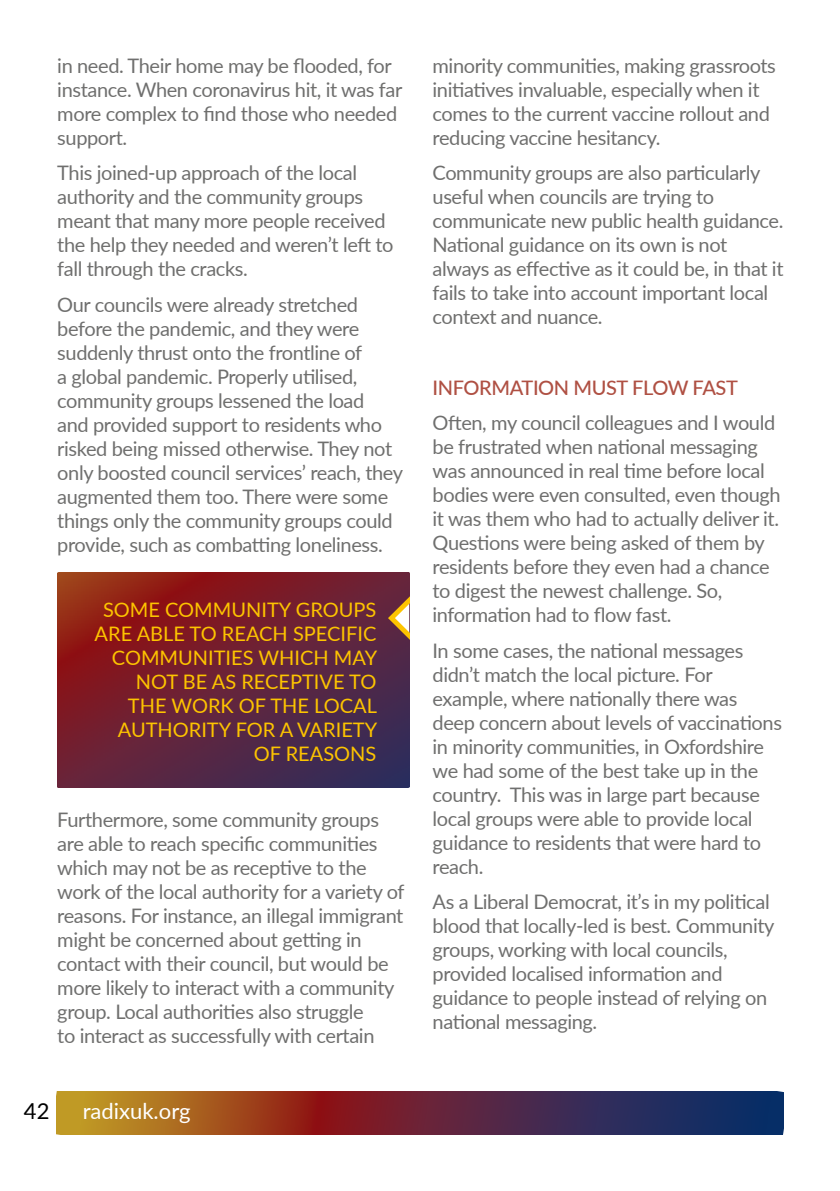
<style>
.page{position:relative;width:840px;height:1191px;background:#fff}
.page>*{position:absolute;margin:0;border:0;box-sizing:border-box;transform-origin:0 0}
.t1{font:22px "Lato";color:#fff}
.t2{font:22px "Lato";color:#000}
.t3{font:20px/24px "Lato";letter-spacing:-.02em;color:#6f6f6e}
.t4{font:20px/24px "Lato";color:#fdc400;text-align:right}
.t5{font:500 20px "Lato";letter-spacing:-.02em;color:#af5043}
</style>
<div class="page">
<img style="left:57px;top:1092px;width:725px;height:42px">
<img style="left:57px;top:573px;width:352px;height:214px">
<svg style="left:384px;top:589px;width:25px;height:57px"></svg>
<p class="t3" style="left:57px;top:53px;width:346px">in need. Their home may be flooded, for instance. When coronavirus hit, it was far more complex to find those who needed support.</p>
<p class="t3" style="left:57px;top:162px;width:337px">This joined-up approach of the local authority and the community groups meant that many more people received the help they needed and weren’t left to fall through the cracks.</p>
<p class="t3" style="left:57px;top:294px;width:347px">Our councils were already stretched before the pandemic, and they were suddenly thrust onto the frontline of<br>a global pandemic. Properly utilised, community groups lessened the load<br>and provided support to residents who risked being missed otherwise. They not only boosted council services’ reach, they augmented them too. There were some things only the community groups could provide, such as combatting loneliness.</p>
<p class="t4" style="left:95px;top:599px;width:284px">SOME COMMUNITY GROUPS<br>ARE ABLE TO REACH SPECIFIC<br>COMMUNITIES WHICH MAY<br>NOT BE AS RECEPTIVE TO<br>THE WORK OF THE LOCAL<br>AUTHORITY FOR A VARIETY<br>OF REASONS</p>
<p class="t3" style="left:57px;top:807px;width:348px">Furthermore, some community groups are able to reach specific communities which may not be as receptive to the work of the local authority for a variety of reasons. For instance, an illegal immigrant might be concerned about getting in contact with their council, but would be more likely to interact with a community group. Local authorities also struggle<br>to interact as successfully with certain</p>
<p class="t2" style="left:24px;top:1102px;width:27px">42</p>
<p class="t1" style="left:83px;top:1103px;width:109px">radixuk.org</p>
<p class="t3" style="left:432px;top:53px;width:345px">minority communities, making grassroots initiatives invaluable, especially when it comes to the current vaccine rollout and reducing vaccine hesitancy.</p>
<p class="t3" style="left:432px;top:160px;width:352px">Community groups are also particularly useful when councils are trying to communicate new public health guidance.<br>National guidance on its own is not always as effective as it could be, in that it fails to take into account important local context and nuance.</p>
<p class="t5" style="left:432px;top:379px;width:307px">INFORMATION MUST FLOW FAST</p>
<p class="t3" style="left:432px;top:410px;width:349px">Often, my council colleagues and I would be frustrated when national messaging was announced in real time before local bodies were even consulted, even though it was them who had to actually deliver it.<br>Questions were being asked of them by residents before they even had a chance to digest the newest challenge. So, information had to flow fast.</p>
<p class="t3" style="left:432px;top:637px;width:351px">In some cases, the national messages didn’t match the local picture. For example, where nationally there was deep concern about levels of vaccinations in minority communities, in Oxfordshire we had some of the best take up in the country. This was in large part because local groups were able to provide local guidance to residents that were hard to reach.</p>
<p class="t3" style="left:432px;top:889px;width:343px">As a Liberal Democrat, it’s in my political blood that locally-led is best. Community groups, working with local councils, provided localised information and guidance to people instead of relying on national messaging.</p>
</div>
